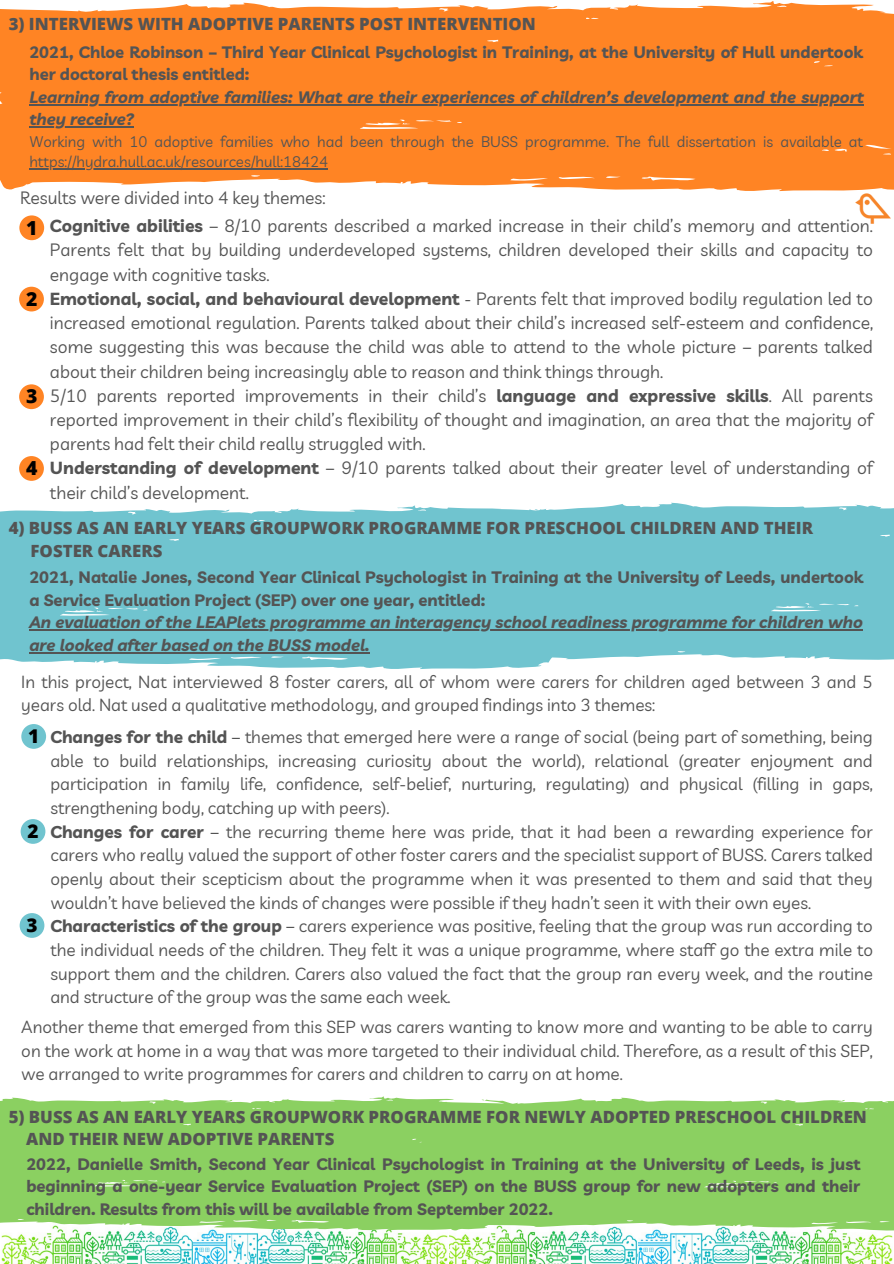
<style>
.page{position:relative;width:894px;height:1264px;background:#fff}
.page>*{position:absolute;margin:0;border:0;box-sizing:border-box;transform-origin:0 0}
.t1{font:800 19.35px "Open Sans";color:#000}
.t2{font:800 18.9px "Open Sans";color:#000}
.t3{font:17.4px/24.2px "Livvic";color:#545454;text-align:justify}
.t4{font:17.1px/23.7px "Livvic";color:#545454;text-align:justify}
.t5{font:800 16.8px "Open Sans";color:#545454}
.t6{font:700 16.5px/22.5px "Livvic";color:#545454}
.t7{font:italic 700 16.5px/22.5px "Livvic";color:#545454}
.t8{font:15px/20.2px "Livvic";color:#545454}
.s1{font-weight:700}
</style>
<div class="page">
<svg style="left:0;top:1px;width:893px;height:190px;background:#fd8c33"></svg>
<div style="left:19px;top:456px;width:25px;height:25px;background:#ff8424;border-radius:50%"></div>
<div style="left:19px;top:287px;width:25px;height:24px;background:#ff8424;border-radius:50%"></div>
<div style="left:19px;top:384px;width:25px;height:25px;background:#ff8424;border-radius:50%"></div>
<div style="left:19px;top:215px;width:25px;height:25px;background:#ff8424;border-radius:50%"></div>
<div style="left:594px;top:502px;width:299px;height:158px;background:#70c4cf"></div>
<svg style="left:0;top:505px;width:594px;height:164px;background:#78c6d0"></svg>
<div style="left:21px;top:819px;width:24px;height:24px;background:#70c4cf;border-radius:50%"></div>
<div style="left:21px;top:724px;width:25px;height:24px;background:#70c4cf;border-radius:50%"></div>
<div style="left:20px;top:913px;width:24px;height:24px;background:#70c4cf;border-radius:50%"></div>
<img style="left:637px;top:1232px;width:256px;height:31px">
<img style="left:449px;top:1232px;width:188px;height:31px">
<svg style="left:628px;top:1232px;width:23px;height:9px"></svg>
<img style="left:192px;top:1231px;width:256px;height:32px">
<img style="left:1px;top:1231px;width:191px;height:32px">
<svg style="left:184px;top:1231px;width:23px;height:10px"></svg>
<svg style="left:411px;top:1097px;width:482px;height:135px;background:#93d36d"></svg>
<svg style="left:0;top:1096px;width:530px;height:135px;background:#93d36c"></svg>
<img style="left:855px;top:194px;width:35px;height:29px">
<hr style="left:29px;top:104px;width:834px;height:1px;background:#545454">
<hr style="left:29px;top:126px;width:105px;height:2px;background:#545454">
<hr style="left:29px;top:168px;width:299px;height:1px;background:#545454">
<hr style="left:29px;top:629px;width:833px;height:1px;background:#545454">
<hr style="left:29px;top:652px;width:340px;height:1px;background:#545454">
<p class="t5" style="left:9px;top:12px;width:528px">3) INTERVIEWS WITH ADOPTIVE PARENTS POST INTERVENTION</p>
<p class="t6" style="left:29px;top:40px;width:834px">2021, Chloe Robinson – Third Year Clinical Psychologist in Training, at the University of Hull undertook her doctoral thesis entitled:</p>
<p class="t7" style="left:29px;top:85px;width:835px">Learning from adoptive families: What are their experiences of children’s development and the support they receive?</p>
<p class="t8" style="left:29px;top:131px;width:834px">Working with 10 adoptive families who had been through the BUSS programme. The full dissertation is available at https://hydra.hull.ac.uk/resources/hull:18424</p>
<p class="t3" style="left:20px;top:185px;width:307px">Results were divided into 4 key themes:</p>
<p class="t1" style="left:26px;top:214px;width:13px">1</p>
<p class="t1" style="left:26px;top:285px;width:13px">2</p>
<p class="t1" style="left:26px;top:383px;width:13px">3</p>
<p class="t1" style="left:26px;top:454px;width:13px">4</p>
<p class="t3" style="left:50px;top:213px;width:824px"><span class="s1">Cognitive abilities</span> – 8/10 parents described a marked increase in their child’s memory and attention.<br>Parents felt that by building underdeveloped systems, children developed their skills and capacity to engage with cognitive tasks.</p>
<p class="t3" style="left:50px;top:286px;width:824px"><span class="s1">Emotional, social, and behavioural development</span> - Parents felt that improved bodily regulation led to increased emotional regulation. Parents talked about their child’s increased self-esteem and confidence, some suggesting this was because the child was able to attend to the whole picture – parents talked about their children being increasingly able to reason and think things through.</p>
<p class="t3" style="left:50px;top:383px;width:824px">5/10 parents reported improvements in their child’s <span class="s1">language and expressive skills</span>. All parents reported improvement in their child’s flexibility of thought and imagination, an area that the majority of parents had felt their child really struggled with.</p>
<p class="t3" style="left:50px;top:456px;width:824px"><span class="s1">Understanding of development</span> – 9/10 parents talked about their greater level of understanding of their child’s development.</p>
<p class="t5" style="left:9px;top:516px;width:805px">4) BUSS AS AN EARLY YEARS GROUPWORK PROGRAMME FOR PRESCHOOL CHILDREN AND THEIR</p>
<p class="t5" style="left:31px;top:539px;width:133px">FOSTER CARERS</p>
<p class="t6" style="left:29px;top:566px;width:835px">2021, Natalie Jones, Second Year Clinical Psychologist in Training at the University of Leeds, undertook a Service Evaluation Project (SEP) over one year, entitled:</p>
<p class="t7" style="left:29px;top:611px;width:834px">An evaluation of the LEAPlets programme an interagency school readiness programme for children who are looked after based on the BUSS model.</p>
<p class="t4" style="left:21px;top:669px;width:852px">In this project, Nat interviewed 8 foster carers, all of whom were carers for children aged between 3 and 5 years old. Nat used a qualitative methodology, and grouped findings into 3 themes:</p>
<p class="t2" style="left:28px;top:722px;width:13px">1</p>
<p class="t2" style="left:27px;top:817px;width:13px">2</p>
<p class="t2" style="left:26px;top:911px;width:13px">3</p>
<p class="t4" style="left:50px;top:724px;width:823px"><span class="s1">Changes for the child</span> – themes that emerged here were a range of social (being part of something, being able to build relationships, increasing curiosity about the world), relational (greater enjoyment and participation in family life, confidence, self-belief, nurturing, regulating) and physical (filling in gaps, strengthening body, catching up with peers).</p>
<p class="t4" style="left:50px;top:819px;width:824px"><span class="s1">Changes for carer</span> – the recurring theme here was pride, that it had been a rewarding experience for carers who really valued the support of other foster carers and the specialist support of BUSS. Carers talked openly about their scepticism about the programme when it was presented to them and said that they wouldn’t have believed the kinds of changes were possible if they hadn’t seen it with their own eyes.</p>
<p class="t4" style="left:50px;top:914px;width:824px"><span class="s1">Characteristics of the group</span> – carers experience was positive, feeling that the group was run according to the individual needs of the children. They felt it was a unique programme, where staff go the extra mile to support them and the children. Carers also valued the fact that the group ran every week, and the routine and structure of the group was the same each week.</p>
<p class="t4" style="left:21px;top:1014px;width:852px">Another theme that emerged from this SEP was carers wanting to know more and wanting to be able to carry on the work at home in a way that was more targeted to their individual child. Therefore, as a result of this SEP, we arranged to write programmes for carers and children to carry on at home.</p>
<p class="t5" style="left:9px;top:1104px;width:859px">5) BUSS AS AN EARLY YEARS GROUPWORK PROGRAMME FOR NEWLY ADOPTED PRESCHOOL CHILDREN</p>
<p class="t5" style="left:26px;top:1127px;width:310px">AND THEIR NEW ADOPTIVE PARENTS</p>
<p class="t6" style="left:26px;top:1151px;width:835px;text-align:justify">2022, Danielle Smith, Second Year Clinical Psychologist in Training at the University of Leeds, is just beginning a one-year Service Evaluation Project (SEP) on the BUSS group for new adopters and their children. Results from this will be available from September 2022.</p>
</div>
